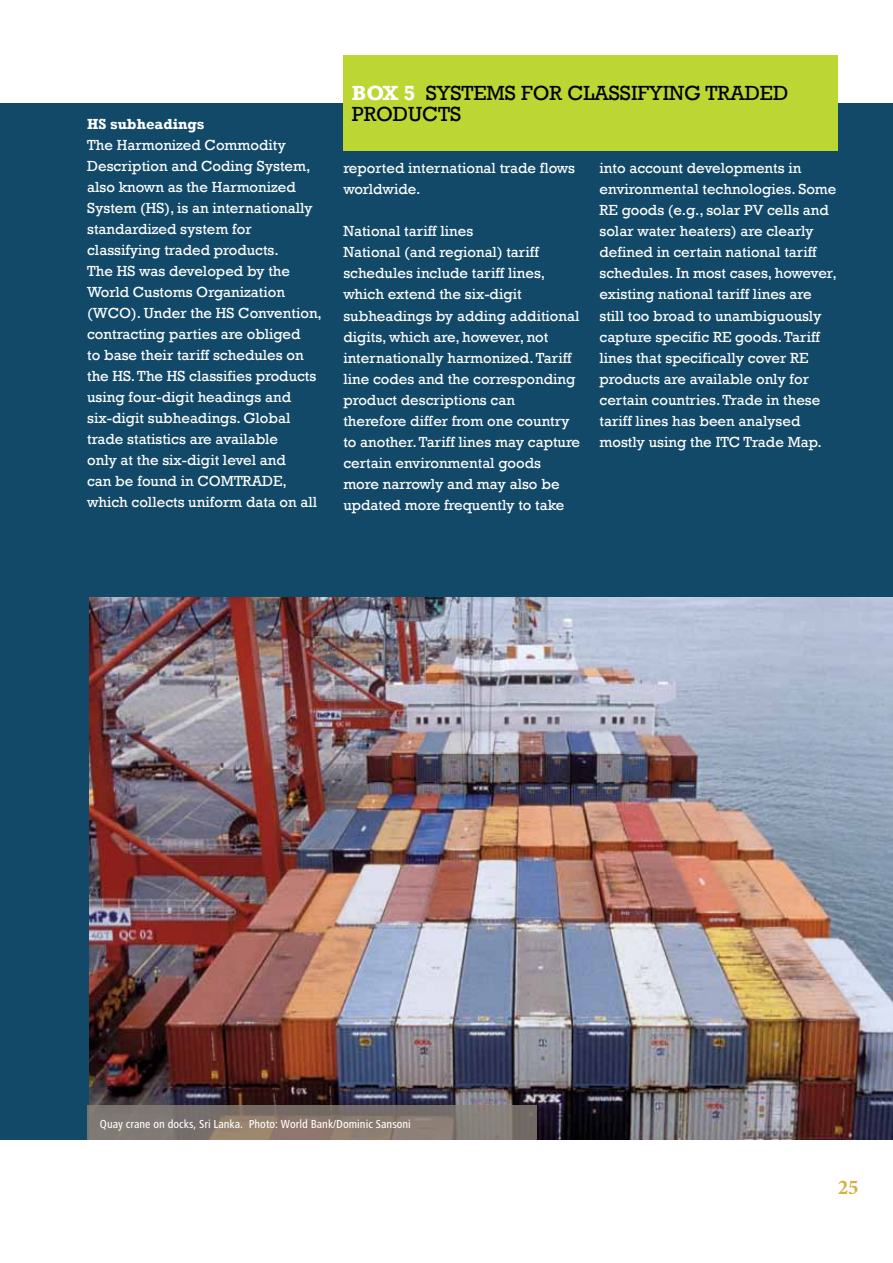
<style>
.page{position:relative;width:893px;height:1263px;background:#fff}
.page>*{position:absolute;margin:0;border:0;box-sizing:border-box;transform-origin:0 0}
.t1{font:21px "Rockwell";color:#000}
.t2{font:700 21px "Minion Pro";color:#d3b142}
.t3{font:15px/21px "Rockwell";color:#fff}
.t4{font:700 15px "Rockwell";color:#fff}
.t5{font:500 condensed 12px "Frutiger Next LT";color:#fff}
.s1{font-weight:700;color:#fff}
</style>
<div class="page">
<div style="left:0;top:103px;width:893px;height:1037px;background:#124969"></div>
<div style="left:343px;top:55px;width:495px;height:95px;background:#bcd633"></div>
<img style="left:89px;top:597px;width:804px;height:543px">
<svg style="left:87px;top:1106px;width:450px;height:34px;background:#83776f"></svg>
<p class="t4" style="left:87px;top:115px;width:119px">HS subheadings</p>
<p class="t3" style="left:87px;top:135px;width:236px">The Harmonized Commodity<br>Description and Coding System, also known as the Harmonized<br>System (HS), is an internationally standardized system for classifying traded products.<br>The HS was developed by the<br>World Customs Organization (WCO). Under the HS Convention, contracting parties are obliged<br>to base their tariff schedules on the HS. The HS classifies products using four-digit headings and six-digit subheadings. Global trade statistics are available<br>only at the six-digit level and<br>can be found in COMTRADE, which collects uniform data on all</p>
<h1 class="t1" style="left:352px;top:80px;width:113px"><span class="s1">box 5</span> Systems</h1>
<h1 class="t1" style="left:521px;top:80px;width:15px">for</h1>
<h1 class="t1" style="left:567px;top:80px;width:39px">classif</h1>
<h1 class="t1" style="left:649px;top:80px;width:27px">ying</h1>
<h1 class="t1" style="left:705px;top:80px;width:15px">traded</h1>
<h1 class="t1" style="left:352px;top:101px;width:15px">products</h1>
<p class="t3" style="left:343px;top:158px;width:233px">reported international trade flows worldwide.</p>
<p class="t3" style="left:343px;top:221px;width:238px">National tariff lines<br>National (and regional) tariff schedules include tariff lines, which extend the six-digit subheadings by adding additional digits, which are, however, not internationally harmonized. Tariff line codes and the corresponding product descriptions can therefore differ from one country to another. Tariff lines may capture certain environmental goods more narrowly and may also be updated more frequently to take</p>
<p class="t3" style="left:599px;top:158px;width:239px">into account developments in environmental technologies. Some RE goods (e.g., solar PV cells and solar water heaters) are clearly defined in certain national tariff schedules. In most cases, however, existing national tariff lines are still too broad to unambiguously capture specific RE goods. Tariff lines that specifically cover RE products are available only for certain countries. Trade in these tariff lines has been analysed mostly using the ITC Trade Map.</p>
<p class="t5" style="left:100px;top:1117px;width:313px">Quay crane on docks, Sri Lanka. Photo: World Bank/Dominic Sansoni</p>
<h1 class="t2" style="left:838px;top:1172px;width:22px">25</h1>
</div>
